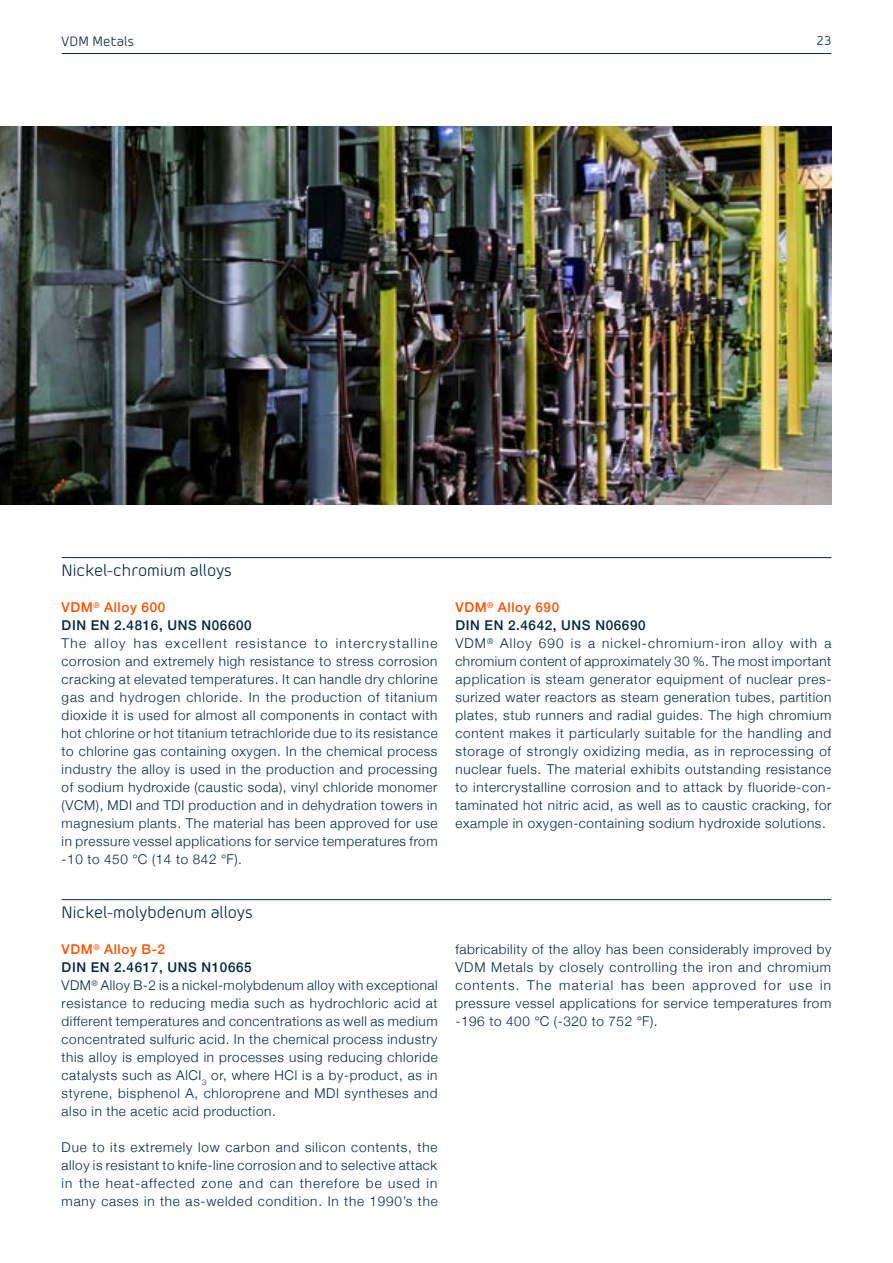
<style>
.page{position:relative;width:893px;height:1263px;background:#fff}
.page>*{position:absolute;margin:0;border:0;box-sizing:border-box;transform-origin:0 0}
._04_blau__Linie{font:16.5px "Morebi Rounded";color:#002846}
._05_blau{font:300 13.5px/18px "Helvetica Neue";letter-spacing:.045em;color:#002846;text-align:justify}
._05_blau__Auszeichnu{font:500 13.5px "Helvetica Neue";letter-spacing:.045em;color:#002846}
._05_rot__Auszeichnun{font:500 13.5px "Helvetica Neue";letter-spacing:.045em;color:#ff5000}
.Kolumnentitel_blau{font:13.5px "Morebi Rounded";letter-spacing:.015em;color:#002846}
.Seitenzahl_blau__rec{font:12.75px "Morebi Rounded";color:#002846}
</style>
<div class="page">
<hr style="left:62px;top:53px;width:769px;height:1px;background:#002846">
<hr style="left:62px;top:557px;width:769px;height:1px;background:#002846">
<hr style="left:62px;top:899px;width:769px;height:1px;background:#002846">
<img style="left:0;top:126px;width:831px;height:378px">
<p class="Kolumnentitel_blau" style="left:62px;top:32px;width:74px">VDM Metals</p>
<p class="Seitenzahl_blau__rec" style="left:817px;top:32px;width:16px">23</p>
<p class="_04_blau__Linie" style="left:62px;top:559px;width:172px">Nickel-chromium alloys</p>
<p class="_05_rot__Auszeichnun" style="left:62px;top:596px;width:105px">VDM<sup>®</sup> Alloy 600</p>
<p class="_05_blau__Auszeichnu" style="left:62px;top:614px;width:192px">DIN EN 2.4816, UNS N06600</p>
<p class="_05_blau" style="left:62px;top:633px;width:378px">The alloy has excellent resistance to intercrystalline corrosion and extremely high resistance to stress corrosion cracking at elevated temperatures. It can handle dry chlorine gas and hydrogen chloride. In the production of titanium dioxide it is used for almost all components in contact with hot chlorine or hot titanium tetrachloride due to its resistance to chlorine gas containing oxygen. In the chemical process industry the alloy is used in the production and processing of sodium hydroxide (caustic soda), vinyl chloride monomer (VCM), MDI and TDI production and in dehydration towers in magnesium plants. The material has been approved for use in pressure vessel applications for service temperatures from -10 to 450 ℃ (14 to 842 ℉).</p>
<p class="_04_blau__Linie" style="left:62px;top:901px;width:193px">Nickel-molybdenum alloys</p>
<p class="_05_rot__Auszeichnun" style="left:62px;top:938px;width:105px">VDM<sup>®</sup> Alloy B-2</p>
<p class="_05_blau__Auszeichnu" style="left:62px;top:956px;width:192px">DIN EN 2.4617, UNS N10665</p>
<p class="_05_blau" style="left:62px;top:975px;width:378px">VDM<sup>®</sup> Alloy B-2 is a nickel-molybdenum alloy with exceptional resistance to reducing media such as hydrochloric acid at different temperatures and concentrations as well as medium concentrated sulfuric acid. In the chemical process industry this alloy is employed in processes using reducing chloride catalysts such as AlCI<sub>3</sub> or, where HCl is a by-product, as in styrene, bisphenol A, chloroprene and MDI syntheses and also in the acetic acid production.</p>
<p class="_05_blau" style="left:62px;top:1137px;width:378px">Due to its extremely low carbon and silicon contents, the alloy is resistant to knife-line corrosion and to selective attack in the heat-affected zone and can therefore be used in many cases in the as-welded condition. In the 1990’s the</p>
<p class="_05_rot__Auszeichnun" style="left:455px;top:596px;width:105px">VDM<sup>®</sup> Alloy 690</p>
<p class="_05_blau__Auszeichnu" style="left:455px;top:614px;width:192px">DIN EN 2.4642, UNS N06690</p>
<p class="_05_blau" style="left:455px;top:633px;width:377px">VDM<sup>®</sup> Alloy 690 is a nickel-chromium-iron alloy with a chromium content of approximately 30 %. The most important application is steam generator equipment of nuclear pres&shy;surized water reactors as steam generation tubes, partition plates, stub runners and radial guides. The high chromium content makes it particularly suitable for the handling and storage of strongly oxidizing media, as in reprocessing of nuclear fuels. The material exhibits outstanding resistance to intercrystalline corrosion and to attack by fluoride-con&shy;taminated hot nitric acid, as well as to caustic cracking, for example in oxygen-containing sodium hydroxide solutions.</p>
<p class="_05_blau" style="left:455px;top:939px;width:377px">fabricability of the alloy has been considerably improved by VDM Metals by closely controlling the iron and chromium contents. The material has been approved for use in pressure vessel applications for service temperatures from -196 to 400 ℃ (-320 to 752 ℉).</p>
</div>
